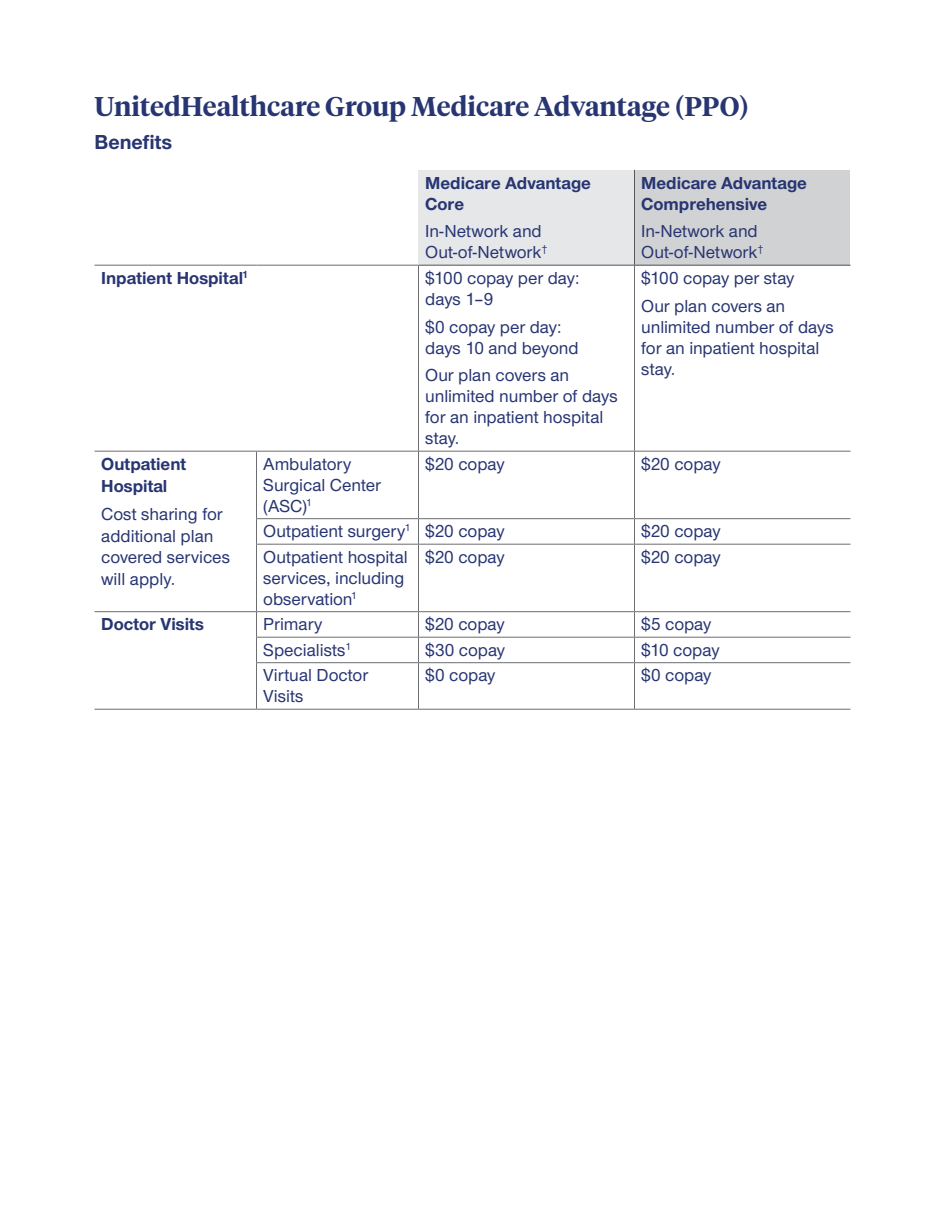
<style>
.page{position:relative;width:945px;height:1215px;background:#fff}
.page>*{position:absolute;margin:0;border:0;box-sizing:border-box;transform-origin:0 0}
.t1{font:600 27px "UHC Serif Headline";color:#273572}
.t2{font:700 21px "UHC Sans";color:#273572}
.t3{font:500 18px/21px "UHC Sans";color:#273572}
.t4{font:700 18px/21px "UHC Sans";color:#273572}
</style>
<div class="page">
<div style="left:418px;top:170px;width:216px;height:95px;background:#e6e7e9"></div>
<div style="left:634px;top:170px;width:216px;height:95px;background:#d1d2d4"></div>
<hr style="left:94px;top:265px;width:162px;height:1px;background:#6c6d70">
<hr style="left:256px;top:265px;width:163px;height:1px;background:#6c6d70">
<hr style="left:418px;top:266px;width:1px;height:185px;background:#6c6d70">
<hr style="left:634px;top:266px;width:1px;height:185px;background:#6c6d70">
<hr style="left:94px;top:451px;width:162px;height:1px;background:#6c6d70">
<hr style="left:94px;top:611px;width:162px;height:1px;background:#6c6d70">
<hr style="left:256px;top:451px;width:162px;height:1px;background:#6c6d70">
<hr style="left:256px;top:452px;width:1px;height:66px;background:#6c6d70">
<hr style="left:418px;top:451px;width:216px;height:1px;background:#6c6d70">
<hr style="left:418px;top:452px;width:1px;height:66px;background:#6c6d70">
<hr style="left:634px;top:451px;width:216px;height:1px;background:#6c6d70">
<hr style="left:634px;top:452px;width:1px;height:66px;background:#6c6d70">
<hr style="left:256px;top:518px;width:162px;height:1px;background:#6c6d70">
<svg style="left:256px;top:519px;width:1px;height:25px"></svg>
<hr style="left:418px;top:518px;width:216px;height:1px;background:#6c6d70">
<svg style="left:418px;top:519px;width:1px;height:25px"></svg>
<hr style="left:634px;top:518px;width:216px;height:1px;background:#6c6d70">
<svg style="left:634px;top:519px;width:1px;height:25px"></svg>
<hr style="left:256px;top:544px;width:162px;height:1px;background:#6c6d70">
<hr style="left:256px;top:545px;width:1px;height:66px;background:#6c6d70">
<hr style="left:418px;top:544px;width:216px;height:1px;background:#6c6d70">
<hr style="left:418px;top:545px;width:1px;height:66px;background:#6c6d70">
<hr style="left:634px;top:544px;width:216px;height:1px;background:#6c6d70">
<hr style="left:634px;top:545px;width:1px;height:66px;background:#6c6d70">
<hr style="left:256px;top:611px;width:162px;height:1px;background:#6c6d70">
<hr style="left:418px;top:611px;width:216px;height:1px;background:#6c6d70">
<hr style="left:634px;top:611px;width:216px;height:1px;background:#6c6d70">
<hr style="left:256px;top:637px;width:162px;height:1px;background:#6c6d70">
<svg style="left:256px;top:612px;width:1px;height:50px"></svg>
<hr style="left:418px;top:637px;width:216px;height:1px;background:#6c6d70">
<svg style="left:418px;top:612px;width:1px;height:50px"></svg>
<hr style="left:634px;top:637px;width:216px;height:1px;background:#6c6d70">
<svg style="left:634px;top:612px;width:1px;height:50px"></svg>
<hr style="left:256px;top:663px;width:1px;height:46px;background:#6c6d70">
<hr style="left:418px;top:662px;width:216px;height:1px;background:#6c6d70">
<hr style="left:418px;top:663px;width:1px;height:46px;background:#6c6d70">
<hr style="left:634px;top:662px;width:216px;height:1px;background:#6c6d70">
<hr style="left:634px;top:663px;width:1px;height:46px;background:#6c6d70">
<hr style="left:94px;top:709px;width:162px;height:1px;background:#6c6d70">
<hr style="left:256px;top:662px;width:162px;height:1px;background:#6c6d70">
<hr style="left:256px;top:709px;width:162px;height:1px;background:#6c6d70">
<hr style="left:418px;top:709px;width:216px;height:1px;background:#6c6d70">
<hr style="left:634px;top:709px;width:216px;height:1px;background:#6c6d70">
<hr style="left:634px;top:265px;width:216px;height:1px;background:#57585a">
<hr style="left:634px;top:170px;width:1px;height:95px;background:#57585a">
<hr style="left:419px;top:265px;width:215px;height:1px;background:#57585a">
<h1 class="t1" style="left:94px;top:87px;width:656px">UnitedHealthcare Group Medicare Advantage (PPO)</h1>
<p class="t2" style="left:94px;top:128px;width:79px">Benefits</p>
<p class="t4" style="left:425px;top:172px;width:167px">Medicare Advantage<br>Core</p>
<p class="t3" style="left:425px;top:220px;width:124px">In-Network and<br>Out-of-Network<sup>†</sup></p>
<p class="t4" style="left:641px;top:172px;width:167px">Medicare Advantage<br>Comprehensive</p>
<p class="t3" style="left:641px;top:220px;width:124px">In-Network and<br>Out-of-Network<sup>†</sup></p>
<p class="t4" style="left:101px;top:267px;width:149px">Inpatient Hospital<sup>1</sup></p>
<p class="t3" style="left:425px;top:267px;width:156px">$100 copay per day: days 1–9</p>
<p class="t3" style="left:425px;top:315px;width:155px">$0 copay per day: days 10 and beyond</p>
<p class="t3" style="left:425px;top:364px;width:194px">Our plan covers an unlimited number of days for an inpatient hospital stay.</p>
<p class="t3" style="left:641px;top:263px;width:155px;line-height:27.8px">$100 copay per stay<br>Our plan covers an</p>
<p class="t3" style="left:641px;top:315px;width:194px">unlimited number of days for an inpatient hospital stay.</p>
<p class="t4" style="left:101px;top:453px;width:87px;line-height:21.6px">Outpatient<br>Hospital</p>
<p class="t3" style="left:101px;top:502px;width:130px;line-height:21.6px">Cost sharing for additional plan covered services will apply.</p>
<p class="t3" style="left:263px;top:453px;width:119px">Ambulatory<br>Surgical Center (ASC)<sup>1</sup></p>
<p class="t3" style="left:425px;top:453px;width:81px">$20 copay</p>
<p class="t3" style="left:641px;top:453px;width:81px">$20 copay</p>
<p class="t3" style="left:263px;top:520px;width:243px">Outpatient surgery<sup>1</sup> $20 copay</p>
<p class="t3" style="left:641px;top:520px;width:81px">$20 copay</p>
<p class="t3" style="left:263px;top:546px;width:146px">Outpatient hospital services, including observation<sup>1</sup></p>
<p class="t3" style="left:425px;top:546px;width:81px">$20 copay</p>
<p class="t3" style="left:641px;top:546px;width:81px">$20 copay</p>
<p class="t4" style="left:101px;top:613px;width:104px">Doctor Visits</p>
<p class="t3" style="left:263px;top:613px;width:61px">Primary</p>
<p class="t3" style="left:425px;top:613px;width:81px">$20 copay</p>
<p class="t3" style="left:641px;top:613px;width:72px">$5 copay</p>
<p class="t3" style="left:263px;top:639px;width:89px">Specialists<sup>1</sup></p>
<p class="t3" style="left:425px;top:639px;width:81px">$30 copay</p>
<p class="t3" style="left:641px;top:639px;width:80px">$10 copay</p>
<p class="t3" style="left:263px;top:664px;width:106px">Virtual Doctor<br>Visits</p>
<p class="t3" style="left:425px;top:664px;width:72px">$0 copay</p>
<p class="t3" style="left:641px;top:664px;width:72px">$0 copay</p>
</div>
